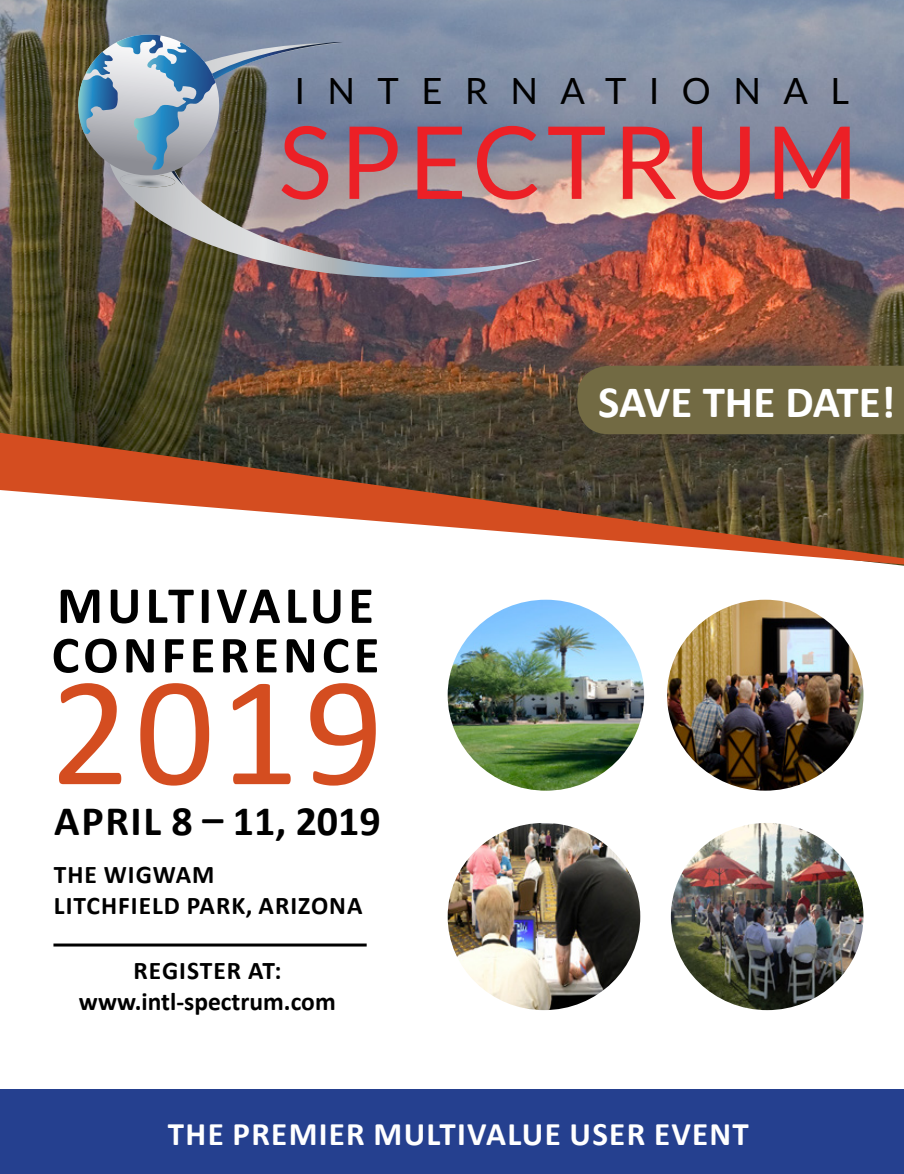
<style>
.page{position:relative;width:904px;height:1174px;background:#fff}
.page>*{position:absolute;margin:0;border:0;box-sizing:border-box;transform-origin:0 0}
.t1{font:157.5px "Calibri";color:#d44d20}
.t2{font:100.65px "Lato";letter-spacing:.075em;color:#ec2026}
.t3{font:700 52.5px/49.5px "Calibri";letter-spacing:.08em;color:#000}
.t4{font:700 45px "Calibri";letter-spacing:-.005em;color:#fff}
.t5{font:700 42px "Calibri";letter-spacing:.02em;color:#000}
.t6{font:36.15px "Lato";letter-spacing:.625em;color:#000}
.t7{font:700 33px "Calibri";letter-spacing:.04em;color:#fff}
.t8{font:700 25.5px/31.5px "Calibri";color:#000;text-align:center}
.t9{font:700 25.5px/31.5px "Calibri";letter-spacing:.04em;color:#000}
</style>
<div class="page">
<img style="left:0;top:0;width:904px;height:566px">
<svg style="left:0;top:433px;width:904px;height:131px"></svg>
<svg style="left:104px;top:43px;width:439px;height:235px;background:#817f8d"></svg>
<img style="left:120px;top:186px;width:55px;height:1px">
<svg style="left:76px;top:34px;width:267px;height:152px;background:#7e8b97"></svg>
<div style="left:0;top:1090px;width:904px;height:84px;background:#25408f"></div>
<div style="left:577px;top:366px;width:327px;height:68px;background:#726a43"></div>
<hr style="left:53px;top:944px;width:314px;height:3px;background:#000">
<img style="left:448px;top:823px;width:192px;height:187px">
<img style="left:448px;top:600px;width:196px;height:191px">
<img style="left:667px;top:600px;width:196px;height:191px">
<img style="left:671px;top:823px;width:192px;height:187px">
<h3 class="t6" style="left:295px;top:65px;width:556px">INTERNATIONAL</h3>
<h2 class="t2" style="left:278px;top:90px;width:582px">SPECTRUM</h2>
<h3 class="t3" style="left:52px;top:580px;width:329px">MULTIVALUE<br>CONFERENCE</h3>
<h1 class="t1" style="left:50px;top:623px;width:335px">2019</h1>
<h3 class="t5" style="left:54px;top:791px;width:328px">APRIL 8 – 11, 2019</h3>
<p class="t9" style="left:54px;top:858px;width:310px">THE WIGWAM<br>LITCHFIELD PARK, ARIZONA</p>
<p class="t8" style="left:79px;top:954px;width:258px">REGISTER AT: www.intl-spectrum.com</p>
<h3 class="t4" style="left:598px;top:370px;width:299px">SAVE THE DATE!</h3>
<p class="t7" style="left:168px;top:1111px;width:582px">THE PREMIER MULTIVALUE USER EVENT</p>
</div>
